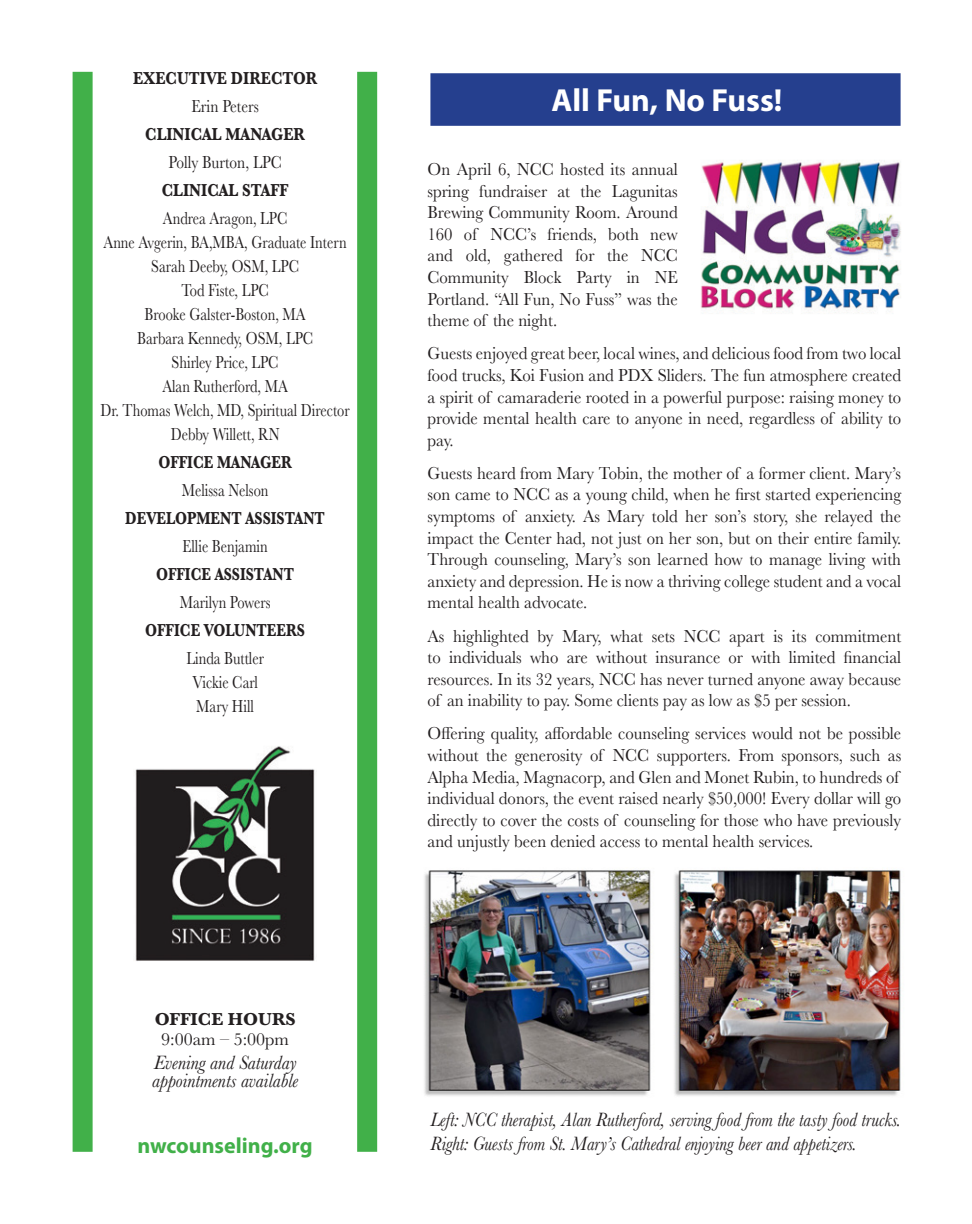
<style>
.page{position:relative;width:972px;height:1224px;background:#fff}
.page>*{position:absolute;margin:0;border:0;box-sizing:border-box;transform-origin:0 0}
.t1{font:700 32px "Myriad Pro";color:#fff}
.t2{font:700 22px "Myriad Pro";color:#41b049}
.t3{font:italic 20px "Baskerville";color:#231f20;scale:.9 1}
.t4{font:italic 20px "Baskerville";color:#231f20;scale:.95 1}
.t5{font:18px/21.6px "Baskerville";color:#231f20;text-align:justify;scale:.93 1}
.t6{font:18px "Baskerville";color:#231f20;scale:.8 1}
.t7{font:700 18px "Baskerville";color:#231f20;scale:.8 1}
.t8{font:700 18px "Baskerville";color:#231f20;scale:.85 1}
.t9{font:18px "Baskerville";color:#231f20;scale:.85 1}
.t10{font:18px "Baskerville";color:#231f20}
.t11{font:700 18px "Baskerville";color:#231f20}
</style>
<div class="page">
<div style="left:73px;top:72px;width:20px;height:1080px;background:#41b049;border:2px solid #41b049"></div>
<img style="left:135px;top:746px;width:180px;height:215px">
<div style="left:357px;top:72px;width:20px;height:1080px;background:#41b049;border:2px solid #41b049"></div>
<div style="left:430px;top:73px;width:471px;height:53px;background:#253f8e;border:2px solid #253f8e"></div>
<img style="left:700px;top:160px;width:201px;height:153px">
<img style="left:424px;top:870px;width:228px;height:226px">
<img style="left:674px;top:870px;width:227px;height:226px">
<p class="t8" style="left:133px;top:66px;width:218px">EXECUTIVE DIRECTOR</p>
<p class="t9" style="left:191px;top:95px;width:81px">Erin Peters</p>
<p class="t8" style="left:145px;top:122px;width:190px">CLINICAL MANAGER</p>
<p class="t9" style="left:168px;top:151px;width:135px">Polly Burton, LPC</p>
<p class="t8" style="left:162px;top:178px;width:150px">CLINICAL STAFF</p>
<p class="t6" style="left:163px;top:207px;width:157px">Andrea Aragon, LPC</p>
<p class="t6" style="left:104px;top:231px;width:305px">Anne Avgerin, BA,MBA, Graduate Intern</p>
<p class="t6" style="left:151px;top:255px;width:186px">Sarah Deeby, OSM, LPC</p>
<p class="t6" style="left:181px;top:279px;width:111px">Tod Fiste, LPC</p>
<p class="t6" style="left:145px;top:303px;width:203px">Brooke Galster-Boston, MA</p>
<p class="t6" style="left:137px;top:327px;width:221px">Barbara Kennedy, OSM, LPC</p>
<p class="t6" style="left:172px;top:351px;width:135px">Shirley Price, LPC</p>
<p class="t6" style="left:162px;top:375px;width:158px">Alan Rutherford, MA</p>
<p class="t6" style="left:101px;top:399px;width:313px">Dr. Thomas Welch, MD, Spiritual Director</p>
<p class="t6" style="left:171px;top:423px;width:137px">Debby Willett, RN</p>
<p class="t7" style="left:158px;top:450px;width:168px">OFFICE MANAGER</p>
<p class="t6" style="left:182px;top:479px;width:110px">Melissa Nelson</p>
<p class="t7" style="left:125px;top:506px;width:251px">DEVELOPMENT ASSISTANT</p>
<p class="t6" style="left:182px;top:535px;width:108px">Ellie Benjamin</p>
<p class="t7" style="left:156px;top:562px;width:174px">OFFICE ASSISTANT</p>
<p class="t6" style="left:180px;top:591px;width:115px">Marilyn Powers</p>
<p class="t7" style="left:145px;top:618px;width:201px">OFFICE VOLUNTEERS</p>
<p class="t6" style="left:186px;top:647px;width:98px">Linda Buttler</p>
<p class="t6" style="left:193px;top:671px;width:83px">Vickie Carl</p>
<p class="t6" style="left:196px;top:695px;width:74px">Mary Hill</p>
<p class="t11" style="left:155px;top:1006px;width:142px">OFFICE HOURS</p>
<p class="t10" style="left:161px;top:1028px;width:129px">9:00am – 5:00pm</p>
<p class="t4" style="left:154px;top:1049px;width:152px">Evening and Saturday</p>
<p class="t4" style="left:152px;top:1067px;width:156px">appointments available</p>
<p class="t2" style="left:138px;top:1131px;width:177px">nwcounseling.org</p>
<p class="t1" style="left:552px;top:79px;width:232px">All Fun, No Fuss!</p>
<p class="t5" style="left:428px;top:159px;width:271px">On April 6, NCC hosted its annual spring fundraiser at the Lagunitas Brewing Community Room. Around 160 of NCC’s friends, both new and old, gathered for the NCC Community Block Party in NE Portland. “All Fun, No Fuss” was the theme of the night.</p>
<p class="t5" style="left:428px;top:343px;width:511px">Guests enjoyed great beer, local wines, and delicious food from two local food trucks, Koi Fusion and PDX Sliders. The fun atmosphere created a spirit of camaraderie rooted in a powerful purpose: raising money to provide mental health care to anyone in need, regardless of ability to pay.</p>
<p class="t5" style="left:428px;top:463px;width:511px">Guests heard from Mary Tobin, the mother of a former client. Mary’s son came to NCC as a young child, when he first started experiencing symptoms of anxiety. As Mary told her son’s story, she relayed the impact the Center had, not just on her son, but on their entire family.<br>Through counseling, Mary’s son learned how to manage living with anxiety and depression. He is now a thriving college student and a vocal mental health advocate.</p>
<p class="t5" style="left:428px;top:625px;width:511px">As highlighted by Mary, what sets NCC apart is its commitment to individuals who are without insurance or with limited financial resources. In its 32 years, NCC has never turned anyone away because of an inability to pay. Some clients pay as low as $5 per session.</p>
<p class="t5" style="left:428px;top:723px;width:511px;text-align:left">Offering quality, affordable counseling services would not be possible without the generosity of NCC supporters. From sponsors, such as Alpha Media, Magnacorp, and Glen and Monet Rubin, to hundreds of individual donors, the event raised nearly $50,000! Every dollar will go directly to cover the costs of counseling for those who have previously and unjustly been denied access to mental health services.</p>
<p class="t3" style="left:430px;top:1106px;width:524px">Left: NCC therapist, Alan Rutherford, serving food from the tasty food trucks.</p>
<p class="t3" style="left:430px;top:1130px;width:475px">Right: Guests from St. Mary’s Cathedral enjoying beer and appetizers.</p>
</div>
